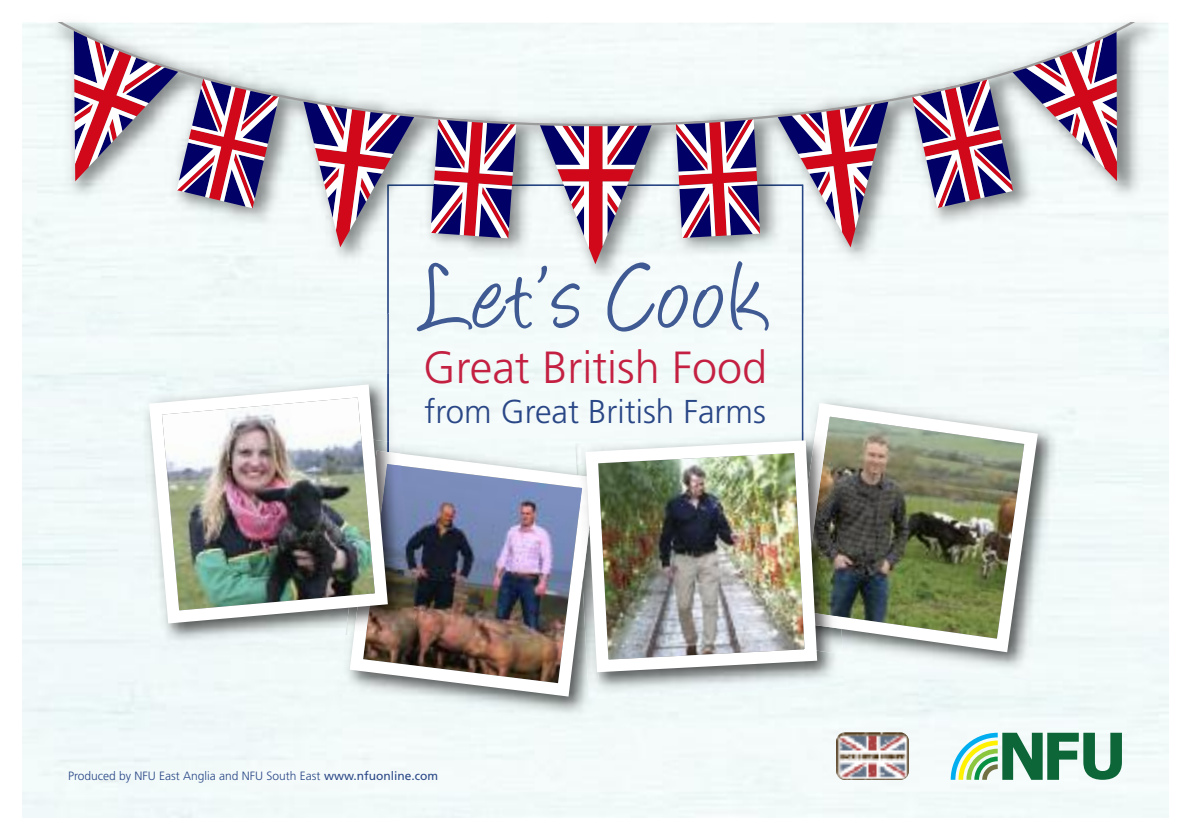
<style>
.page{position:relative;width:1195px;height:840px;background:#fff}
.page>*{position:absolute;margin:0;border:0;box-sizing:border-box;transform-origin:0 0}
.t1{font:110px "Angelina";letter-spacing:.03em;color:#405a93}
.t2{font:300 45px "Frutiger";color:#c42042}
.t3{font:300 33px "Frutiger";color:#294686}
.t4{font:300 12px "Frutiger";color:#294686}
.s1{font-weight:400}
</style>
<div class="page">
<div style="left:23px;top:23px;width:1145px;height:793px;background:#f2fafa"></div>
<img style="left:338px;top:650px;width:258px;height:74px">
<img style="left:343px;top:443px;width:259px;height:259px">
<img style="left:789px;top:391px;width:277px;height:289px">
<img style="left:782px;top:396px;width:262px;height:262px">
<img style="left:617px;top:528px;width:227px;height:170px">
<img style="left:575px;top:431px;width:214px;height:95px">
<img style="left:576px;top:464px;width:3px;height:62px">
<img style="left:582px;top:678px;width:35px;height:21px">
<img style="left:577px;top:475px;width:2px;height:107px">
<img style="left:577px;top:487px;width:2px;height:26px">
<img style="left:823px;top:528px;width:19px;height:126px">
<img style="left:789px;top:430px;width:52px;height:198px">
<img style="left:802px;top:430px;width:39px;height:186px">
<img style="left:579px;top:434px;width:244px;height:244px">
<svg style="left:950px;top:732px;width:172px;height:47px"></svg>
<img style="left:836px;top:732px;width:73px;height:47px;border-radius:9px">
<img style="left:387px;top:373px;width:12px;height:68px">
<img style="left:138px;top:374px;width:249px;height:276px">
<svg style="left:394px;top:441px;width:6px;height:9px"></svg>
<img style="left:354px;top:450px;width:47px;height:184px">
<img style="left:366px;top:463px;width:50px;height:169px">
<img style="left:142px;top:377px;width:252px;height:252px">
<img style="left:37px;top:22px;width:1131px;height:291px">
<img style="left:387px;top:184px;width:416px;height:129px">
<svg style="left:430px;top:126px;width:86px;height:112px"></svg>
<svg style="left:676px;top:126px;width:84px;height:112px"></svg>
<svg style="left:540px;top:126px;width:112px;height:138px"></svg>
<svg style="left:777px;top:126px;width:111px;height:121px"></svg>
<svg style="left:912px;top:126px;width:205px;height:82px"></svg>
<svg style="left:303px;top:126px;width:112px;height:121px"></svg>
<svg style="left:74px;top:126px;width:205px;height:82px"></svg>
<svg style="left:50px;top:23px;width:1093px;height:103px;fill:#f1f9f9"></svg>
<h1 class="t1" style="left:421px;top:251px;width:350px">Let’s Cook</h1>
<h2 class="t2" style="left:423px;top:349px;width:345px">Great British Food</h2>
<h3 class="t3" style="left:425px;top:398px;width:343px">from Great British Farms</h3>
<p class="t4" style="left:68px;top:770px;width:371px">Produced by NFU East Anglia and NFU South East <span class="s1">www.nfuonline.com</span></p>
</div>
